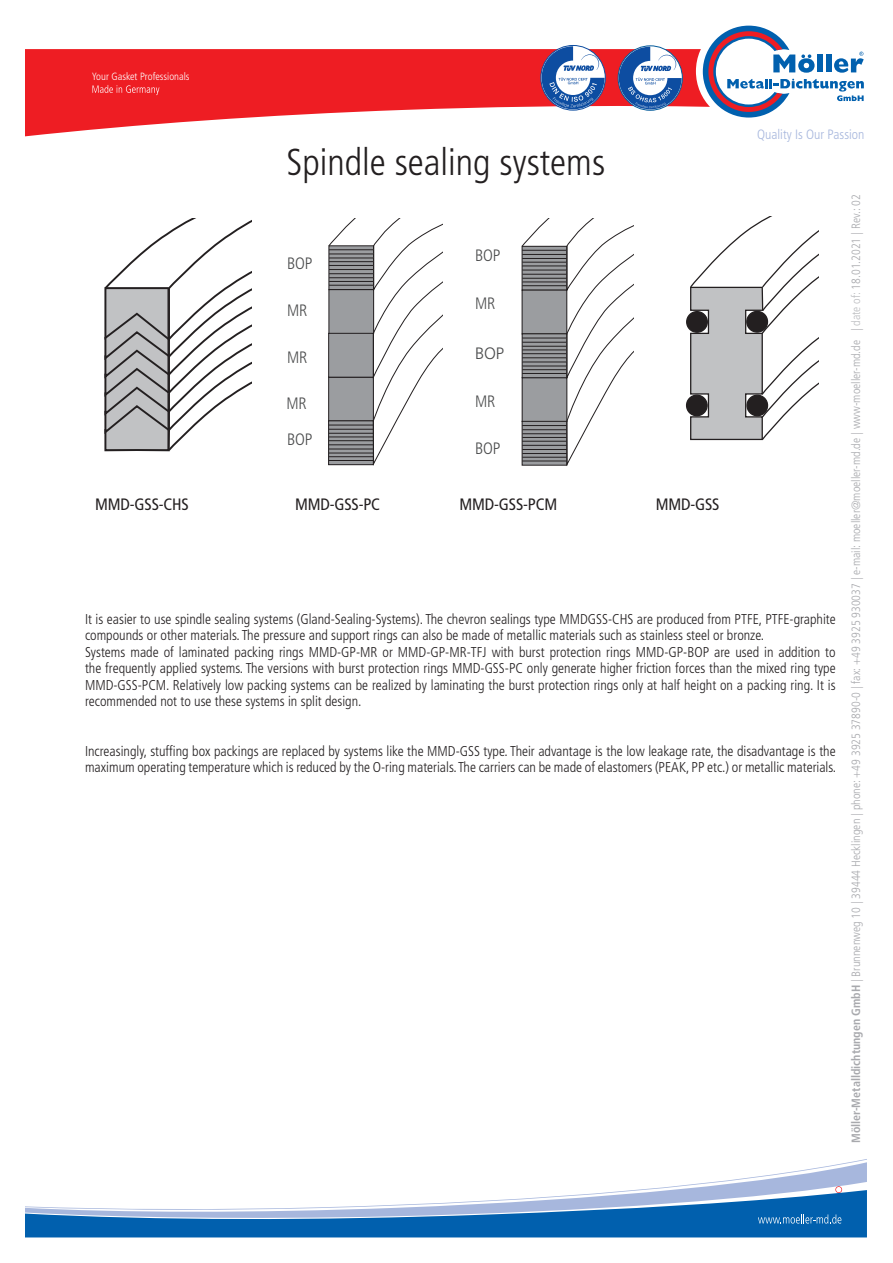
<style>
.page{position:relative;width:893px;height:1263px;background:#fff}
.page>*{position:absolute;margin:0;border:0;box-sizing:border-box;transform-origin:0 0}
.t1{font:300 condensed 37.5px "Frutiger LT Std";color:#231f20}
.t2{font:condensed 16.5px "Frutiger LT Std";letter-spacing:-.01em;color:#231f20}
.t3{font:300 condensed 16.5px "Frutiger LT Std";letter-spacing:-.01em;color:#4b4c4d}
.t4{font:300 16.5px "Frutiger LT Std";color:#4b4c4d}
.t5{font:300 condensed 14.25px/16.5px "Frutiger LT Std";color:#231f20}
.t6{font:300 condensed 13.5px "Frutiger LT Std";color:#a7b7dd}
.t7{font:300 condensed 12px "Frutiger LT Std";color:#a8a9ad}
.t8{font:300 condensed 10.5px "Frutiger LT Std";color:#fff}
.s1{font-weight:700}
.s2{color:#bcbdc0}
</style>
<div class="page">
<svg style="left:26px;top:49px;width:670px;height:87px;fill:#ee1d23"></svg>
<svg style="left:696px;top:26px;width:168px;height:92px"></svg>
<svg style="left:619px;top:47px;width:63px;height:62px"></svg>
<svg style="left:542px;top:46px;width:63px;height:63px"></svg>
<svg style="left:26px;top:1159px;width:841px;height:78px"></svg>
<svg style="left:92px;top:85px;width:160px;height:367px"></svg>
<div style="left:687px;top:395px;width:20px;height:21px;background:#231f20;border-radius:50%"></div>
<div style="left:686px;top:394px;width:22px;height:22px;border:1px solid #231f20;border-radius:50%"></div>
<div style="left:687px;top:312px;width:20px;height:20px;background:#231f20;border-radius:50%"></div>
<div style="left:686px;top:311px;width:22px;height:22px;border:1px solid #231f20;border-radius:50%"></div>
<svg style="left:689px;top:217px;width:130px;height:224px"></svg>
<div style="left:747px;top:311px;width:20px;height:21px;background:#231f20;border-radius:50%"></div>
<div style="left:746px;top:311px;width:22px;height:22px;border:1px solid #231f20;border-radius:50%"></div>
<div style="left:747px;top:395px;width:20px;height:21px;background:#231f20;border-radius:50%"></div>
<div style="left:746px;top:395px;width:22px;height:21px;border:1px solid #231f20;border-radius:50%"></div>
<svg style="left:521px;top:219px;width:112px;height:247px"></svg>
<hr style="left:522px;top:250px;width:45px;height:1px;background:#231f20">
<hr style="left:522px;top:254px;width:45px;height:1px;background:#231f20">
<hr style="left:522px;top:258px;width:45px;height:1px;background:#231f20">
<hr style="left:522px;top:262px;width:45px;height:1px;background:#231f20">
<hr style="left:522px;top:266px;width:45px;height:1px;background:#231f20">
<hr style="left:522px;top:270px;width:45px;height:1px;background:#231f20">
<hr style="left:522px;top:274px;width:45px;height:1px;background:#231f20">
<hr style="left:522px;top:278px;width:45px;height:1px;background:#231f20">
<hr style="left:522px;top:282px;width:45px;height:1px;background:#231f20">
<hr style="left:522px;top:285px;width:45px;height:1px;background:#231f20">
<hr style="left:522px;top:338px;width:45px;height:1px;background:#231f20">
<hr style="left:522px;top:342px;width:45px;height:1px;background:#231f20">
<hr style="left:522px;top:346px;width:45px;height:1px;background:#231f20">
<hr style="left:522px;top:350px;width:45px;height:1px;background:#231f20">
<hr style="left:522px;top:353px;width:45px;height:1px;background:#231f20">
<hr style="left:522px;top:357px;width:45px;height:1px;background:#231f20">
<hr style="left:522px;top:362px;width:45px;height:1px;background:#231f20">
<hr style="left:522px;top:366px;width:45px;height:1px;background:#231f20">
<hr style="left:522px;top:369px;width:45px;height:1px;background:#231f20">
<hr style="left:522px;top:373px;width:45px;height:1px;background:#231f20">
<hr style="left:522px;top:425px;width:45px;height:1px;background:#231f20">
<hr style="left:522px;top:429px;width:45px;height:1px;background:#231f20">
<hr style="left:522px;top:433px;width:45px;height:1px;background:#231f20">
<hr style="left:522px;top:437px;width:45px;height:1px;background:#231f20">
<hr style="left:522px;top:441px;width:45px;height:1px;background:#231f20">
<hr style="left:522px;top:445px;width:45px;height:1px;background:#231f20">
<hr style="left:522px;top:449px;width:45px;height:1px;background:#231f20">
<hr style="left:522px;top:453px;width:45px;height:1px;background:#231f20">
<hr style="left:522px;top:457px;width:45px;height:1px;background:#231f20">
<hr style="left:522px;top:461px;width:45px;height:1px;background:#231f20">
<svg style="left:328px;top:219px;width:114px;height:247px"></svg>
<hr style="left:329px;top:249px;width:44px;height:1px;background:#231f20">
<hr style="left:329px;top:254px;width:44px;height:1px;background:#231f20">
<hr style="left:329px;top:258px;width:44px;height:1px;background:#231f20">
<hr style="left:329px;top:261px;width:44px;height:1px;background:#231f20">
<hr style="left:329px;top:265px;width:44px;height:1px;background:#231f20">
<hr style="left:329px;top:269px;width:44px;height:1px;background:#231f20">
<hr style="left:329px;top:273px;width:45px;height:1px;background:#231f20">
<hr style="left:329px;top:277px;width:45px;height:1px;background:#231f20">
<hr style="left:329px;top:281px;width:45px;height:1px;background:#231f20">
<hr style="left:329px;top:285px;width:44px;height:1px;background:#231f20">
<hr style="left:329px;top:425px;width:44px;height:1px;background:#231f20">
<hr style="left:329px;top:429px;width:44px;height:1px;background:#231f20">
<hr style="left:329px;top:433px;width:44px;height:1px;background:#231f20">
<hr style="left:329px;top:437px;width:44px;height:1px;background:#231f20">
<hr style="left:329px;top:440px;width:44px;height:1px;background:#231f20">
<hr style="left:329px;top:444px;width:44px;height:1px;background:#231f20">
<hr style="left:329px;top:449px;width:44px;height:1px;background:#231f20">
<hr style="left:329px;top:453px;width:44px;height:1px;background:#231f20">
<hr style="left:329px;top:456px;width:44px;height:1px;background:#231f20">
<hr style="left:329px;top:460px;width:44px;height:1px;background:#231f20">
<p class="t8" style="left:92px;top:70px;width:99px">Your Gasket Professionals</p>
<h1 class="t1" style="left:286px;top:141px;width:320px">Spindle sealing systems</h1>
<p class="t6" style="left:757px;top:126px;width:109px">Quality Is Our Passion</p>
<p class="t3" style="left:287px;top:253px;width:27px">BOP</p>
<p class="t3" style="left:287px;top:301px;width:22px">MR</p>
<p class="t3" style="left:287px;top:348px;width:22px">MR</p>
<p class="t3" style="left:287px;top:393px;width:22px">MR</p>
<p class="t3" style="left:287px;top:430px;width:27px">BOP</p>
<p class="t3" style="left:475px;top:246px;width:27px">BOP</p>
<p class="t3" style="left:475px;top:294px;width:22px">MR</p>
<p class="t4" style="left:475px;top:344px;width:31px">BOP</p>
<p class="t3" style="left:475px;top:391px;width:22px">MR</p>
<p class="t3" style="left:475px;top:439px;width:27px">BOP</p>
<p class="t2" style="left:95px;top:495px;width:95px">MMD-GSS-CHS</p>
<p class="t2" style="left:295px;top:495px;width:86px">MMD-GSS-PC</p>
<p class="t2" style="left:460px;top:495px;width:99px">MMD-GSS-PCM</p>
<p class="t2" style="left:656px;top:495px;width:65px">MMD-GSS</p>
<p class="t5" style="left:85px;top:611px;width:752px">It is easier to use spindle sealing systems (Gland-Sealing-Systems). The chevron sealings type MMDGSS-CHS are produced from PTFE, PTFE-graphite compounds or other materials. The pressure and support rings can also be made of metallic materials such as stainless steel or bronze.<br>Systems made of laminated packing rings MMD-GP-MR or MMD-GP-MR-TFJ with burst protection rings MMD-GP-BOP are used in addition to the frequently applied systems. The versions with burst protection rings MMD-GSS-PC only generate higher friction forces than the mixed ring type MMD-GSS-PCM. Relatively low packing systems can be realized by laminating the burst protection rings only at half height on a packing ring. It is recommended not to use these systems in split design.</p>
<p class="t5" style="left:85px;top:743px;width:753px">Increasingly, stuffing box packings are replaced by systems like the MMD-GSS type. Their advantage is the low leakage rate, the disadvantage is the maximum operating temperature which is reduced by the O-ring materials. The carriers can be made of elastomers (PEAK, PP etc.) or metallic materials.</p>
<p class="t7" style="left:849px;top:1143px;width:950px;rotate:-90deg"><span class="s1">Möller-Metalldichtungen GmbH</span> | Brunnenweg 10 | 39444 Hecklingen | phone: +49 3925 37890-0 | fax: +49 3925 930037 | e-mail: moeller@moeller-md.de | www-moeller-md.de | <span class="s2">date of:</span> 18.01.2021 | Rev.: 02</p>
</div>
